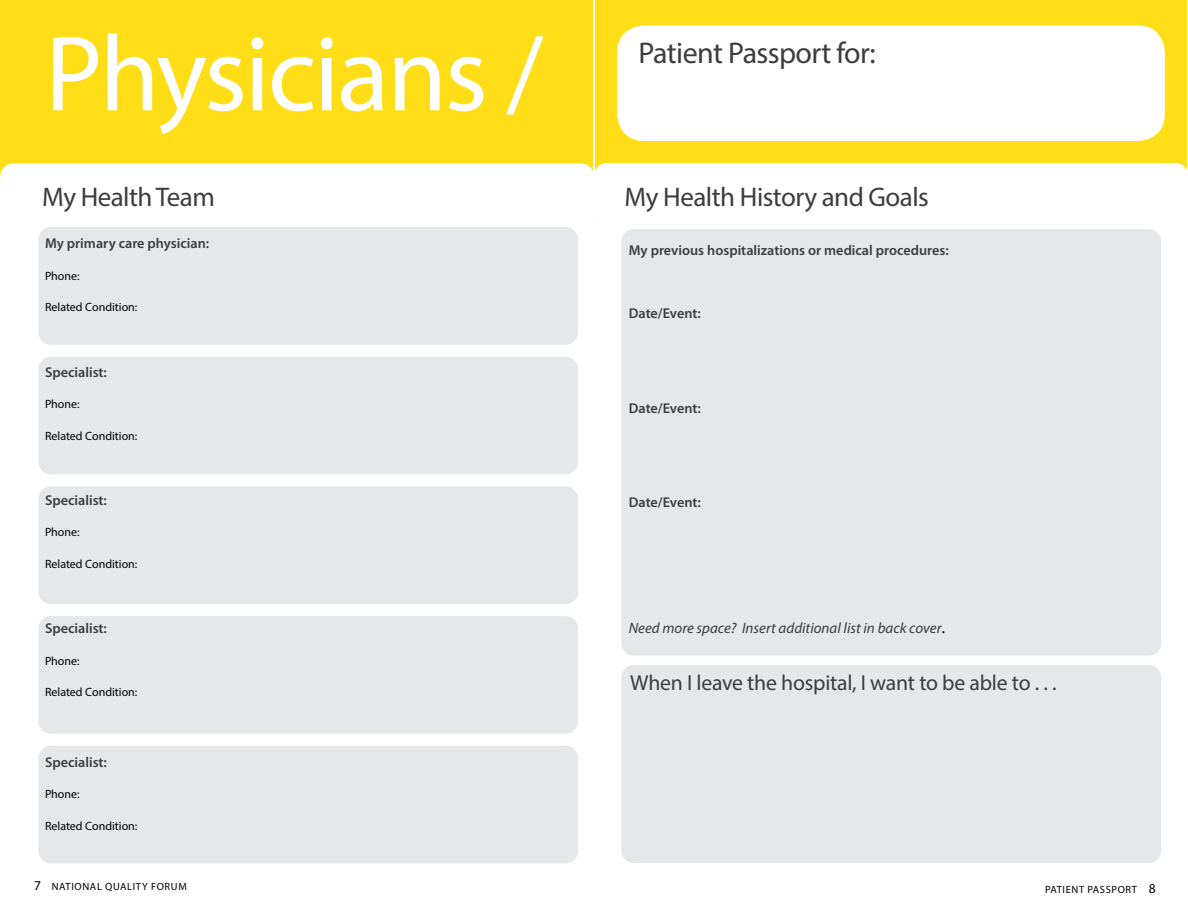
<style>
.page{position:relative;width:1188px;height:918px;background:#fff}
.page>*{position:absolute;margin:0;border:0;box-sizing:border-box;transform-origin:0 0}
.t1{font:108px "Myriad Pro";letter-spacing:-.02em;color:#fff}
.t2{font:30px "Myriad Pro";letter-spacing:-.02em;color:#3d3c3e}
.t3{font:27px "Myriad Pro";letter-spacing:-.02em;color:#3d3c3e}
.t4{font:21.75px "Myriad Pro";letter-spacing:-.01em;color:#3d3c3e}
.t5{font:italic 15px "Myriad Pro";color:#3d3c3e}
.t6{font:600 14.25px "Myriad Pro";color:#3d3c3e}
.t7{font:12px "Myriad Pro";color:#000}
.t8{font:10.5px "Myriad Pro";letter-spacing:.06em;color:#000}
.s1{font-family:"Minion Pro";font-style:normal;font-size:18px;color:#000}
.s2{font-size:13.5px}
</style>
<div class="page">
<div style="left:0;top:0;width:593px;height:178px;background:#ffde17"></div>
<div style="left:38px;top:227px;width:540px;height:118px;background:#e6e7e8;border-radius:13px"></div>
<div style="left:38px;top:357px;width:540px;height:117px;background:#e6e7e8;border-radius:13px"></div>
<div style="left:38px;top:486px;width:540px;height:118px;background:#e6e7e8;border-radius:13px"></div>
<div style="left:38px;top:616px;width:540px;height:118px;background:#e6e7e8;border-radius:13px"></div>
<div style="left:38px;top:746px;width:540px;height:117px;background:#e6e7e8;border-radius:13px"></div>
<div style="left:595px;top:0;width:592px;height:219px;background:#ffde17"></div>
<div style="left:0;top:163px;width:1187px;height:56px;background:#fff"></div>
<div style="left:621px;top:229px;width:540px;height:427px;background:#e6e7e8;border-radius:13px"></div>
<div style="left:621px;top:665px;width:540px;height:198px;background:#e6e7e8;border-radius:13px"></div>
<div style="left:617px;top:26px;width:548px;height:115px;background:#fff;border-radius:27px"></div>
<h1 class="t1" style="left:45px;top:7px;width:500px">Physicians /</h1>
<h2 class="t3" style="left:42px;top:180px;width:174px">My Health Team</h2>
<p class="t6" style="left:45px;top:234px;width:166px">My primary care physician:</p>
<p class="t7" style="left:45px;top:268px;width:36px">Phone:</p>
<p class="t7" style="left:45px;top:300px;width:94px">Related Condition:</p>
<p class="t6" style="left:45px;top:363px;width:63px">Specialist:</p>
<p class="t7" style="left:45px;top:397px;width:36px">Phone:</p>
<p class="t7" style="left:45px;top:428px;width:94px">Related Condition:</p>
<p class="t6" style="left:45px;top:491px;width:63px">Specialist:</p>
<p class="t7" style="left:45px;top:525px;width:36px">Phone:</p>
<p class="t7" style="left:45px;top:556px;width:94px">Related Condition:</p>
<p class="t6" style="left:45px;top:619px;width:63px">Specialist:</p>
<p class="t7" style="left:45px;top:653px;width:36px">Phone:</p>
<p class="t7" style="left:45px;top:685px;width:94px">Related Condition:</p>
<p class="t6" style="left:45px;top:753px;width:63px">Specialist:</p>
<p class="t7" style="left:45px;top:787px;width:36px">Phone:</p>
<p class="t7" style="left:45px;top:818px;width:94px">Related Condition:</p>
<p class="t2" style="left:639px;top:34px;width:239px">Patient Passport for:</p>
<h2 class="t3" style="left:625px;top:180px;width:306px">My Health History and Goals</h2>
<p class="t6" style="left:629px;top:242px;width:321px">My previous hospitalizations or medical procedures:</p>
<p class="t6" style="left:629px;top:305px;width:74px">Date/Event:</p>
<p class="t6" style="left:629px;top:399px;width:74px">Date/Event:</p>
<p class="t6" style="left:629px;top:494px;width:74px">Date/Event:</p>
<p class="t5" style="left:629px;top:619px;width:318px">Need more space? Insert additional list in back cover<span class="s1">.</span></p>
<h3 class="t4" style="left:630px;top:670px;width:428px">When I leave the hospital, I want to be able to . . .</h3>
<p class="t8" style="left:34px;top:880px;width:154px"><span class="s2">7</span> NATIONAL QUALITY FORUM</p>
<p class="t8" style="left:1045px;top:883px;width:112px">PATIENT PASSPORT <span class="s2">8</span></p>
</div>
